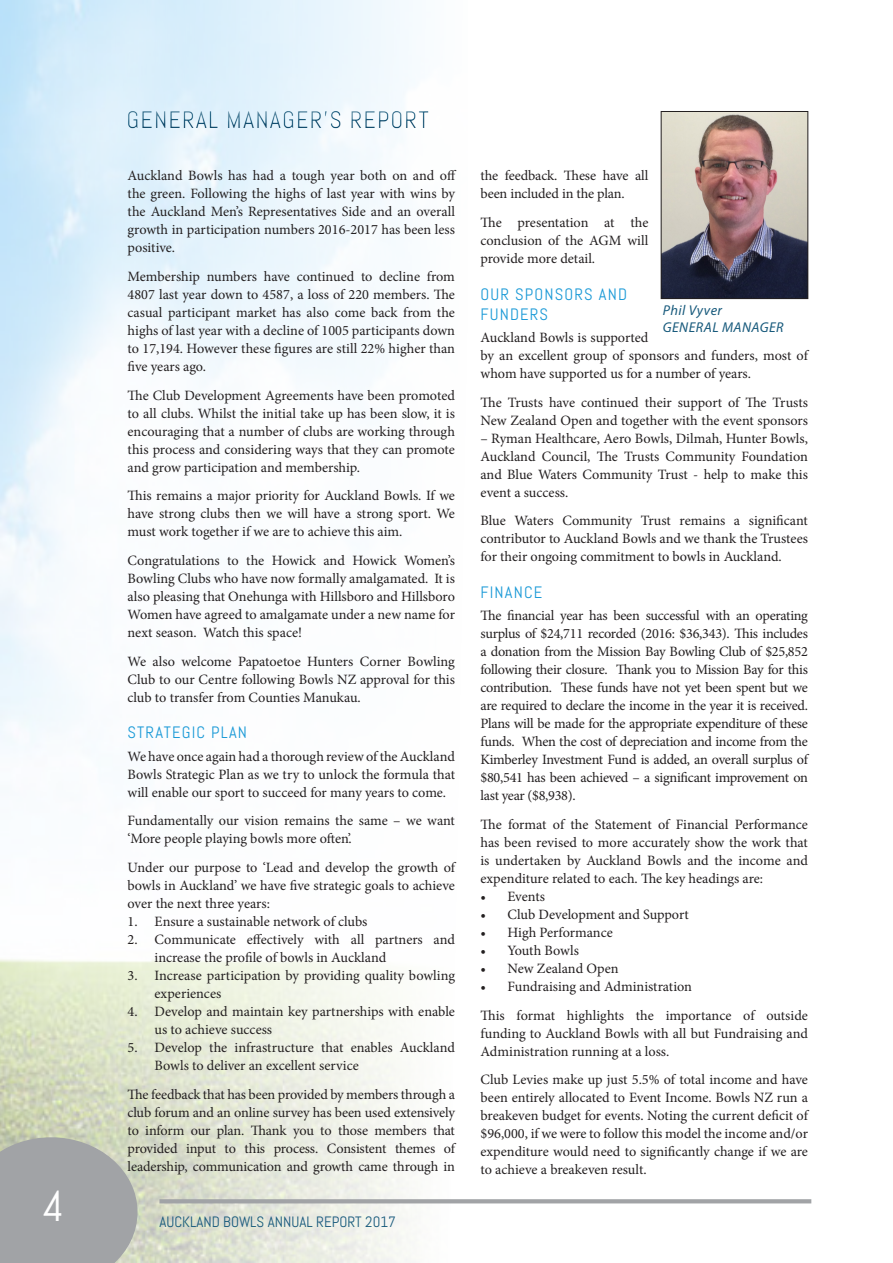
<style>
.page{position:relative;width:893px;height:1263px;background:#fff}
.page>*{position:absolute;margin:0;border:0;box-sizing:border-box;transform-origin:0 0}
.t1{font:43.5px "Abel";color:#fff}
.t2{font:24px "Abel";letter-spacing:.05em;color:#185a7c}
.Sub_Heading{font:16.5px/19.8px "Abel";letter-spacing:.07em;color:#1b9ad7}
.t3{font:15px "Abel";color:#185a7c}
.Body_Copy{font:14.25px/18px "Minion Pro";letter-spacing:-.005em;color:#231f20;text-align:justify}
.Signature{font:italic 14.25px/16.5px "Myriad Pro";letter-spacing:.03em;color:#185a7c}
</style>
<div class="page">
<svg style="left:0;top:1137px;width:138px;height:126px"></svg>
<svg style="left:159px;top:1199px;width:652px;height:4px;fill:#a1a3a6"></svg>
<img style="left:663px;top:113px;width:143px;height:184px">
<div style="left:661px;top:111px;width:147px;height:188px;border:1px solid #231f20"></div>
<div style="left:118px;top:103px;width:318px;height:30px;background:#e0f1fc"></div>
<div style="left:120px;top:104px;width:319px;height:34px;background:#185a7c;opacity:.75"></div>
<p class="t1" style="left:43px;top:1179px;width:23px">4</p>
<h2 class="t2" style="left:126px;top:104px;width:304px">GENERAL MANAGER’S REPORT</h2>
<p class="Body_Copy" style="left:128px;top:167px;width:330px">Auckland Bowls has had a tough year both on and off the green. Following the highs of last year with wins by the Auckland Men’s Representatives Side and an overall growth in participation numbers 2016-2017 has been less positive.</p>
<p class="Body_Copy" style="left:128px;top:268px;width:329px">Membership numbers have continued to decline from 4807 last year down to 4587, a loss of 220 members. The casual participant market has also come back from the highs of last year with a decline of 1005 participants down to 17,194. However these figures are still 22% higher than five years ago.</p>
<p class="Body_Copy" style="left:128px;top:386px;width:329px">The Club Development Agreements have been promoted to all clubs. Whilst the initial take up has been slow, it is encouraging that a number of clubs are working through this process and considering ways that they can promote and grow participation and membership.</p>
<p class="Body_Copy" style="left:128px;top:487px;width:329px">This remains a major priority for Auckland Bowls. If we have strong clubs then we will have a strong sport. We must work together if we are to achieve this aim.</p>
<p class="Body_Copy" style="left:128px;top:551px;width:329px">Congratulations to the Howick and Howick Women’s Bowling Clubs who have now formally amalgamated. It is also pleasing that Onehunga with Hillsboro and Hillsboro Women have agreed to amalgamate under a new name for next season. Watch this space!</p>
<p class="Body_Copy" style="left:128px;top:652px;width:329px">We also welcome Papatoetoe Hunters Corner Bowling Club to our Centre following Bowls NZ approval for this club to transfer from Counties Manukau.</p>
<p class="Sub_Heading" style="left:128px;top:723px;width:121px">STRATEGIC PLAN</p>
<p class="Body_Copy" style="left:128px;top:747px;width:329px">We have once again had a thorough review of the Auckland Bowls Strategic Plan as we try to unlock the formula that will enable our sport to succeed for many years to come.</p>
<p class="Body_Copy" style="left:128px;top:812px;width:329px">Fundamentally our vision remains the same – we want ‘More people playing bowls more often’.</p>
<p class="Body_Copy" style="left:128px;top:858px;width:329px">Under our purpose to ‘Lead and develop the growth of bowls in Auckland’ we have five strategic goals to achieve over the next three years:</p>
<p class="Body_Copy" style="left:128px;top:912px;width:241px">1. Ensure a sustainable network of clubs</p>
<p class="Body_Copy" style="left:155px;top:930px;width:302px;text-indent:-27px">2. Communicate effectively with all partners and increase the profile of bowls in Auckland</p>
<p class="Body_Copy" style="left:155px;top:966px;width:302px;text-indent:-27px">3. Increase participation by providing quality bowling experiences</p>
<p class="Body_Copy" style="left:155px;top:1002px;width:302px;text-indent:-27px">4. Develop and maintain key partnerships with enable us to achieve success</p>
<p class="Body_Copy" style="left:155px;top:1038px;width:302px;text-indent:-27px">5. Develop the infrastructure that enables Auckland<br>Bowls to deliver an excellent service</p>
<p class="Body_Copy" style="left:128px;top:1085px;width:329px">The feedback that has been provided by members through a club forum and an online survey has been used extensively to inform our plan. Thank you to those members that provided input to this process. Consistent themes of leadership, communication and growth came through in</p>
<p class="t3" style="left:159px;top:1212px;width:238px">AUCKLAND BOWLS ANNUAL REPORT 2017</p>
<p class="Body_Copy" style="left:480px;top:167px;width:169px">the feedback. These have all been included in the plan.</p>
<p class="Body_Copy" style="left:480px;top:214px;width:169px">The presentation at the conclusion of the AGM will provide more detail.</p>
<p class="Sub_Heading" style="left:480px;top:284px;width:148px">OUR SPONSORS AND<br>FUNDERS</p>
<p class="Body_Copy" style="left:480px;top:328px;width:329px;text-align:left">Auckland Bowls is supported<br>by an excellent group of sponsors and funders, most of whom have supported us for a number of years.</p>
<p class="Body_Copy" style="left:480px;top:393px;width:329px">The Trusts have continued their support of The Trusts<br>New Zealand Open and together with the event sponsors</p>
<p class="Body_Copy" style="left:480px;top:429px;width:329px">– Ryman Healthcare, Aero Bowls, Dilmah, Hunter Bowls, Auckland Council, The Trusts Community Foundation and Blue Waters Community Trust - help to make this event a success.</p>
<p class="Body_Copy" style="left:480px;top:512px;width:329px">Blue Waters Community Trust remains a significant contributor to Auckland Bowls and we thank the Trustees for their ongoing commitment to bowls in Auckland.</p>
<p class="Sub_Heading" style="left:480px;top:582px;width:63px">FINANCE</p>
<p class="Body_Copy" style="left:480px;top:607px;width:329px">The financial year has been successful with an operating surplus of $24,711 recorded (2016: $36,343). This includes a donation from the Mission Bay Bowling Club of $25,852 following their closure. Thank you to Mission Bay for this contribution. These funds have not yet been spent but we are required to declare the income in the year it is received.<br>Plans will be made for the appropriate expenditure of these funds. When the cost of depreciation and income from the Kimberley Investment Fund is added, an overall surplus of $80,541 has been achieved – a significant improvement on last year ($8,938).</p>
<p class="Body_Copy" style="left:480px;top:815px;width:329px">The format of the Statement of Financial Performance has been revised to more accurately show the work that is undertaken by Auckland Bowls and the income and expenditure related to each. The key headings are:</p>
<p class="Body_Copy" style="left:480px;top:887px;width:66px">• Events</p>
<p class="Body_Copy" style="left:480px;top:905px;width:210px">• Club Development and Support</p>
<p class="Body_Copy" style="left:480px;top:923px;width:134px">• High Performance</p>
<p class="Body_Copy" style="left:480px;top:941px;width:100px">• Youth Bowls</p>
<p class="Body_Copy" style="left:480px;top:959px;width:140px">• New Zealand Open</p>
<p class="Body_Copy" style="left:480px;top:977px;width:213px">• Fundraising and Administration</p>
<p class="Body_Copy" style="left:480px;top:1006px;width:329px">This format highlights the importance of outside funding to Auckland Bowls with all but Fundraising and Administration running at a loss.</p>
<p class="Body_Copy" style="left:480px;top:1071px;width:329px">Club Levies make up just 5.5% of total income and have been entirely allocated to Event Income. Bowls NZ run a breakeven budget for events. Noting the current deficit of $96,000, if we were to follow this model the income and/or expenditure would need to significantly change if we are to achieve a breakeven result.</p>
<p class="Signature" style="left:663px;top:302px;width:122px">Phil Vyver<br>GENERAL MANAGER</p>
</div>
